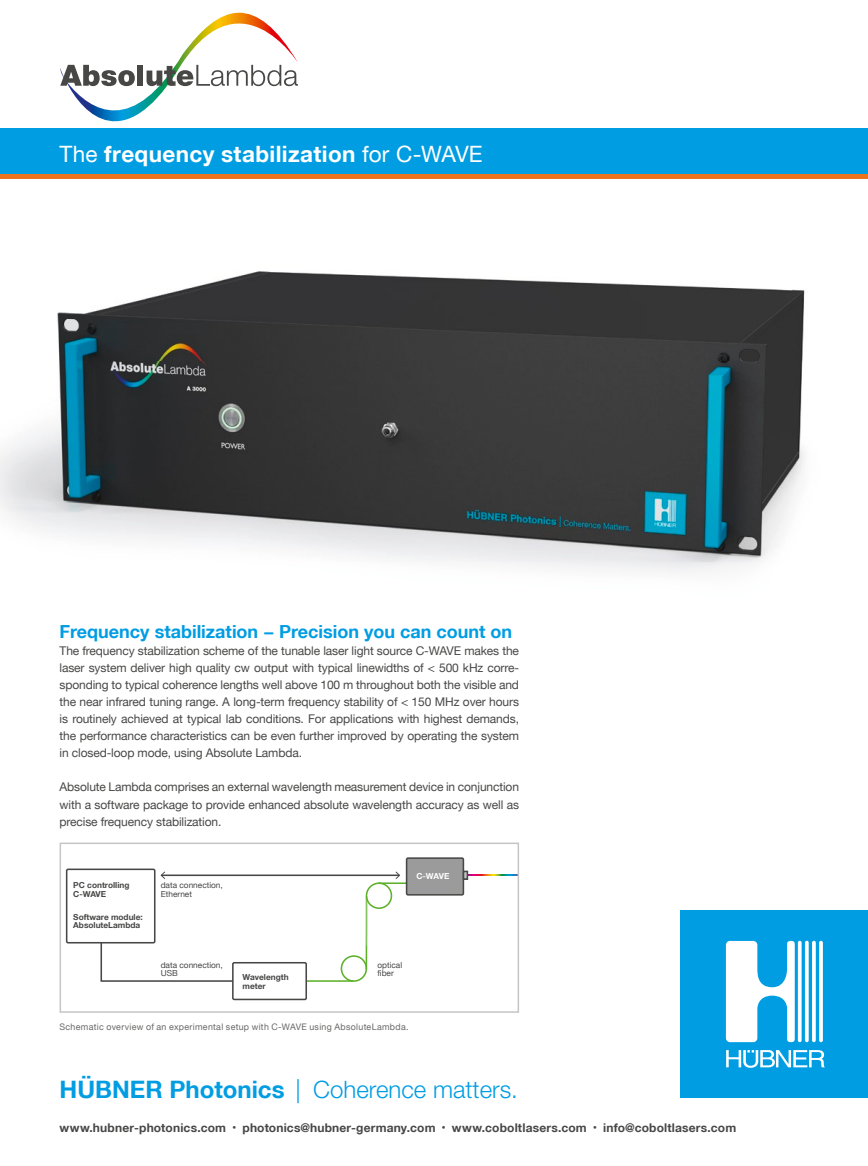
<style>
.page{position:relative;width:868px;height:1166px;background:#fff}
.page>*{position:absolute;margin:0;border:0;box-sizing:border-box;transform-origin:0 0}
.t1{font:300 24px "Helvetica Neue LT Pro";color:#009de3}
.t2{font:700 22.5px "Helvetica Neue LT";letter-spacing:.015em;color:#fff}
.t3{font:700 18px "Helvetica Neue LT";color:#009de3}
.t4{font:12px/17px "Helvetica Neue LT";letter-spacing:-.01em;color:#474746;text-align:justify}
.t5{font:700 12px "Helvetica Neue LT";letter-spacing:.015em;color:#474746}
.t6{font:9px "Helvetica Neue LT";letter-spacing:.035em;color:#686867}
.t7{font:700 8.25px/8.2px "Helvetica Neue LT";color:#474746}
.t8{font:8.25px/8.2px "Helvetica Neue LT";color:#474746}
.t9{font:700 8.25px "Helvetica Neue LT";color:#fff}
.s1{font-weight:400}
.s2{font-family:"Helvetica Neue LT";font-weight:700}
.s3{font-size:7.5px}
</style>
<div class="page">
<img style="left:0;top:271px;width:805px;height:301px">
<svg style="left:100px;top:941px;width:132px;height:41px"></svg>
<hr style="left:304px;top:979px;width:49px;height:2px;background:#5db12a">
<div style="left:340px;top:955px;width:27px;height:26px;border:2px solid #5db12a;border-radius:50%"></div>
<svg style="left:365px;top:899px;width:3px;height:71px"></svg>
<hr style="left:161px;top:874px;width:238px;height:1px;background:#474746">
<svg style="left:160px;top:871px;width:5px;height:7px"></svg>
<svg style="left:395px;top:871px;width:5px;height:7px"></svg>
<div style="left:66px;top:868px;width:89px;height:75px;border:2px solid #474746"></div>
<div style="left:232px;top:961px;width:75px;height:38px;border:2px solid #474746"></div>
<div style="left:365px;top:882px;width:27px;height:26px;border:2px solid #5db12a;border-radius:50%"></div>
<hr style="left:378px;top:882px;width:32px;height:1px;background:#5db12a">
<svg style="left:468px;top:874px;width:48px;height:1px"></svg>
<div style="left:406px;top:857px;width:57px;height:37px;background:#9b9b9b"></div>
<div style="left:406px;top:857px;width:58px;height:38px;border:2px solid #474746"></div>
<div style="left:462px;top:870px;width:6px;height:9px;border:2px solid #474746"></div>
<div style="left:60px;top:842px;width:459px;height:170px;border:2px solid #c5c5c6"></div>
<div style="left:0;top:128px;width:867px;height:48px;background:#009de3"></div>
<div style="left:680px;top:910px;width:187px;height:187px;background:#009de3"></div>
<svg style="left:797px;top:940px;width:4px;height:101px"></svg>
<svg style="left:804px;top:940px;width:4px;height:101px"></svg>
<svg style="left:811px;top:940px;width:4px;height:101px"></svg>
<hr style="left:819px;top:940px;width:3px;height:101px;background:#fff;border-radius:2px">
<svg style="left:725px;top:940px;width:69px;height:101px"></svg>
<svg style="left:726px;top:1050px;width:98px;height:17px"></svg>
<div style="left:0;top:174px;width:867px;height:5px;background:#ed731c"></div>
<svg style="left:60px;top:12px;width:238px;height:110px"></svg>
<h2 class="t2" style="left:60px;top:140px;width:424px"><span class="s1">The</span> frequency stabilization <span class="s1">for C-WAVE</span></h2>
<h3 class="t3" style="left:60px;top:620px;width:454px">Frequency stabilization − Precision you can count on</h3>
<p class="t4" style="left:60px;top:642px;width:461px">The frequency stabilization scheme of the tunable laser light source C-WAVE makes the laser system deliver high quality cw output with typical linewidths of &lt; 500 kHz corre&shy;sponding to typical coherence lengths well above 100 m throughout both the visible and the near infrared tuning range. A long-term frequency stability of &lt; 150 MHz over hours is routinely achieved at typical lab conditions. For applications with highest demands, the performance characteristics can be even further improved by operating the system in closed-loop mode, using Absolute Lambda.</p>
<p class="t4" style="left:60px;top:778px;width:461px">Absolute Lambda comprises an external wavelength measurement device in conjunction with a software package to provide enhanced absolute wavelength accuracy as well as precise frequency stabilization.</p>
<p class="t7" style="left:73px;top:880px;width:58px">PC controlling<br>C-WAVE</p>
<p class="t7" style="left:73px;top:912px;width:71px">Software module:<br>AbsoluteLambda</p>
<p class="t8" style="left:161px;top:880px;width:64px">data connection,<br>Ethernet</p>
<p class="t8" style="left:161px;top:960px;width:64px">data connection,<br>USB</p>
<p class="t7" style="left:242px;top:972px;width:48px">Wavelength meter</p>
<p class="t9" style="left:416px;top:870px;width:34px">C-WAVE</p>
<p class="t8" style="left:377px;top:960px;width:26px">optical fiber</p>
<p class="t6" style="left:60px;top:1020px;width:350px">Schematic overview of an experimental setup with C-WAVE using AbsoluteLambda.</p>
<h1 class="t1" style="left:60px;top:1074px;width:460px"><span class="s2">HÜBNER Photonics</span> | Coherence matters.</h1>
<p class="t5" style="left:60px;top:1119px;width:678px">www.hubner-photonics.com <span class="s3">•</span> photonics@hubner-germany.com <span class="s3">•</span> www.coboltlasers.com <span class="s3">•</span> info@coboltlasers.com</p>
</div>
